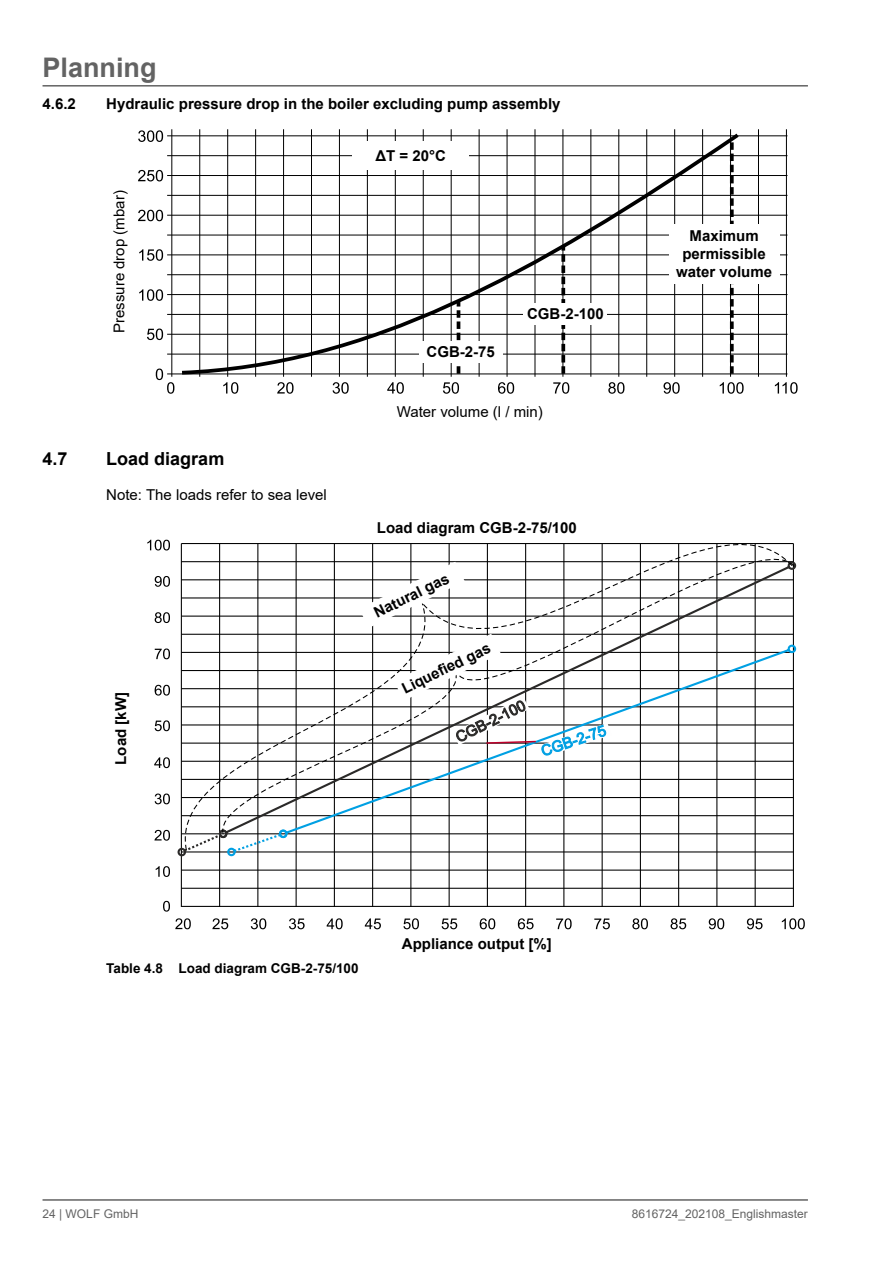
<style>
.page{position:relative;width:893px;height:1263px;background:#fff}
.page>*{position:absolute;margin:0;border:0;box-sizing:border-box;transform-origin:0 0}
.t1{font:700 27px "Arial";color:#636363}
.t2{font:700 18px "Arial";color:#000}
.t3{font:700 15px/18px "Arial";color:#000;text-align:center}
.t4{font:15px "Arial";color:#000}
.t5{font:700 13.5px "Arial";color:#000}
.t6{font:12px "Arial";color:#636363}
</style>
<div class="page">
<hr style="left:43px;top:85px;width:765px;height:2px;background:#636363">
<hr style="left:43px;top:1199px;width:765px;height:2px;background:#636363">
<hr style="left:167px;top:373px;width:620px;height:1px;background:#000">
<hr style="left:167px;top:354px;width:620px;height:1px;background:#000">
<hr style="left:167px;top:334px;width:620px;height:1px;background:#000">
<hr style="left:167px;top:314px;width:620px;height:1px;background:#000">
<hr style="left:167px;top:294px;width:620px;height:1px;background:#000">
<hr style="left:167px;top:274px;width:620px;height:1px;background:#000">
<hr style="left:167px;top:254px;width:620px;height:1px;background:#000">
<hr style="left:167px;top:235px;width:620px;height:1px;background:#000">
<hr style="left:167px;top:215px;width:620px;height:1px;background:#000">
<hr style="left:167px;top:195px;width:620px;height:1px;background:#000">
<hr style="left:167px;top:175px;width:620px;height:1px;background:#000">
<hr style="left:167px;top:155px;width:620px;height:1px;background:#000">
<hr style="left:167px;top:135px;width:620px;height:1px;background:#000">
<svg style="left:178px;top:130px;width:565px;height:247px"></svg>
<hr style="left:171px;top:129px;width:1px;height:248px;background:#000">
<hr style="left:227px;top:129px;width:1px;height:248px;background:#000">
<hr style="left:283px;top:129px;width:1px;height:248px;background:#000">
<hr style="left:339px;top:129px;width:1px;height:248px;background:#000">
<hr style="left:395px;top:129px;width:1px;height:248px;background:#000">
<hr style="left:451px;top:129px;width:1px;height:248px;background:#000">
<hr style="left:507px;top:129px;width:1px;height:248px;background:#000">
<hr style="left:562px;top:129px;width:1px;height:248px;background:#000">
<hr style="left:618px;top:129px;width:1px;height:248px;background:#000">
<hr style="left:199px;top:129px;width:1px;height:248px;background:#000">
<hr style="left:255px;top:129px;width:1px;height:248px;background:#000">
<hr style="left:311px;top:129px;width:1px;height:248px;background:#000">
<hr style="left:367px;top:129px;width:1px;height:248px;background:#000">
<hr style="left:423px;top:129px;width:1px;height:248px;background:#000">
<hr style="left:479px;top:129px;width:1px;height:248px;background:#000">
<hr style="left:534px;top:129px;width:1px;height:248px;background:#000">
<hr style="left:590px;top:129px;width:1px;height:248px;background:#000">
<hr style="left:646px;top:129px;width:1px;height:248px;background:#000">
<hr style="left:674px;top:129px;width:1px;height:248px;background:#000">
<hr style="left:702px;top:129px;width:1px;height:248px;background:#000">
<hr style="left:730px;top:129px;width:1px;height:248px;background:#000">
<hr style="left:758px;top:129px;width:1px;height:248px;background:#000">
<hr style="left:786px;top:129px;width:1px;height:248px;background:#000">
<svg style="left:147px;top:328px;width:16px;height:12px"></svg>
<svg style="left:139px;top:289px;width:24px;height:12px"></svg>
<svg style="left:139px;top:249px;width:24px;height:12px"></svg>
<svg style="left:138px;top:210px;width:25px;height:11px"></svg>
<svg style="left:138px;top:170px;width:25px;height:11px"></svg>
<svg style="left:138px;top:130px;width:25px;height:12px"></svg>
<svg style="left:156px;top:369px;width:18px;height:25px"></svg>
<svg style="left:223px;top:382px;width:15px;height:12px"></svg>
<svg style="left:277px;top:382px;width:17px;height:12px"></svg>
<svg style="left:333px;top:382px;width:16px;height:12px"></svg>
<svg style="left:387px;top:382px;width:17px;height:12px"></svg>
<svg style="left:443px;top:382px;width:16px;height:12px"></svg>
<svg style="left:498px;top:382px;width:16px;height:12px"></svg>
<svg style="left:553px;top:382px;width:16px;height:12px"></svg>
<svg style="left:608px;top:382px;width:16px;height:12px"></svg>
<svg style="left:663px;top:382px;width:17px;height:12px"></svg>
<svg style="left:720px;top:382px;width:24px;height:12px"></svg>
<svg style="left:775px;top:382px;width:23px;height:12px"></svg>
<svg style="left:457px;top:302px;width:3px;height:72px"></svg>
<svg style="left:561px;top:247px;width:4px;height:127px"></svg>
<svg style="left:730px;top:139px;width:4px;height:235px"></svg>
<div style="left:353px;top:141px;width:116px;height:29px;background:#fff"></div>
<div style="left:419px;top:341px;width:83px;height:22px;background:#fff"></div>
<div style="left:524px;top:303px;width:83px;height:22px;background:#fff"></div>
<div style="left:669px;top:224px;width:110px;height:60px;background:#fff"></div>
<hr style="left:181px;top:543px;width:1px;height:364px;background:#000">
<hr style="left:219px;top:543px;width:1px;height:364px;background:#000">
<hr style="left:257px;top:543px;width:1px;height:364px;background:#000">
<hr style="left:296px;top:543px;width:1px;height:364px;background:#000">
<hr style="left:334px;top:543px;width:1px;height:364px;background:#000">
<hr style="left:372px;top:543px;width:1px;height:364px;background:#000">
<hr style="left:410px;top:543px;width:1px;height:364px;background:#000">
<hr style="left:449px;top:543px;width:1px;height:364px;background:#000">
<hr style="left:487px;top:543px;width:1px;height:364px;background:#000">
<hr style="left:525px;top:543px;width:1px;height:364px;background:#000">
<hr style="left:563px;top:543px;width:1px;height:364px;background:#000">
<hr style="left:602px;top:543px;width:1px;height:364px;background:#000">
<hr style="left:640px;top:543px;width:1px;height:364px;background:#000">
<hr style="left:678px;top:543px;width:1px;height:364px;background:#000">
<hr style="left:716px;top:543px;width:1px;height:364px;background:#000">
<hr style="left:755px;top:543px;width:1px;height:364px;background:#000">
<hr style="left:793px;top:543px;width:1px;height:364px;background:#000">
<hr style="left:181px;top:906px;width:612px;height:1px;background:#000">
<hr style="left:181px;top:888px;width:612px;height:1px;background:#000">
<hr style="left:181px;top:869px;width:612px;height:2px;background:#000">
<hr style="left:181px;top:851px;width:612px;height:1px;background:#000">
<hr style="left:181px;top:597px;width:612px;height:1px;background:#000">
<hr style="left:181px;top:579px;width:612px;height:1px;background:#000">
<hr style="left:181px;top:561px;width:612px;height:1px;background:#000">
<hr style="left:181px;top:543px;width:612px;height:1px;background:#000">
<svg style="left:175px;top:918px;width:16px;height:11px"></svg>
<svg style="left:212px;top:918px;width:16px;height:11px"></svg>
<svg style="left:251px;top:918px;width:15px;height:11px"></svg>
<svg style="left:289px;top:918px;width:16px;height:11px"></svg>
<svg style="left:327px;top:918px;width:16px;height:11px"></svg>
<svg style="left:365px;top:918px;width:16px;height:11px"></svg>
<svg style="left:403px;top:918px;width:16px;height:11px"></svg>
<svg style="left:442px;top:918px;width:15px;height:11px"></svg>
<svg style="left:480px;top:918px;width:15px;height:11px"></svg>
<svg style="left:518px;top:918px;width:16px;height:11px"></svg>
<svg style="left:556px;top:918px;width:16px;height:11px"></svg>
<svg style="left:594px;top:918px;width:16px;height:11px"></svg>
<svg style="left:632px;top:918px;width:16px;height:11px"></svg>
<svg style="left:671px;top:918px;width:15px;height:11px"></svg>
<svg style="left:709px;top:918px;width:15px;height:11px"></svg>
<svg style="left:747px;top:918px;width:16px;height:11px"></svg>
<svg style="left:782px;top:918px;width:23px;height:11px"></svg>
<svg style="left:163px;top:901px;width:7px;height:11px"></svg>
<svg style="left:156px;top:866px;width:14px;height:11px"></svg>
<svg style="left:154px;top:830px;width:11px;height:11px"></svg>
<svg style="left:155px;top:793px;width:10px;height:11px"></svg>
<svg style="left:154px;top:757px;width:11px;height:11px"></svg>
<svg style="left:155px;top:720px;width:10px;height:11px"></svg>
<svg style="left:155px;top:685px;width:10px;height:11px"></svg>
<svg style="left:155px;top:648px;width:10px;height:11px"></svg>
<svg style="left:155px;top:612px;width:10px;height:11px"></svg>
<svg style="left:155px;top:576px;width:15px;height:11px"></svg>
<svg style="left:147px;top:540px;width:23px;height:10px"></svg>
<svg style="left:219px;top:561px;width:203px;height:41px"></svg>
<svg style="left:611px;top:721px;width:182px;height:117px"></svg>
<svg style="left:611px;top:543px;width:185px;height:178px"></svg>
<svg style="left:422px;top:543px;width:371px;height:157px"></svg>
<svg style="left:165px;top:602px;width:290px;height:249px"></svg>
<svg style="left:359px;top:562px;width:106px;height:66px"></svg>
<svg style="left:178px;top:634px;width:433px;height:222px"></svg>
<h1 class="t1" style="left:43px;top:48px;width:116px">Planning</h1>
<p class="t3" style="left:43px;top:95px;width:35px">4.6.2</p>
<p class="t3" style="left:106px;top:95px;width:456px">Hydraulic pressure drop in the boiler excluding pump assembly</p>
<p class="t4" style="left:109px;top:333px;width:144px;rotate:-90deg">Pressure drop (mbar)</p>
<p class="t2" style="left:43px;top:446px;width:27px">4.7</p>
<p class="t2" style="left:106px;top:446px;width:120px">Load diagram</p>
<p class="t4" style="left:106px;top:484px;width:222px">Note: The loads refer to sea level</p>
<p class="t3" style="left:112px;top:765px;width:74px;rotate:-90deg">Load [kW]</p>
<p class="t3" style="left:375px;top:147px;width:72px">ΔT = 20°C</p>
<p class="t3" style="left:427px;top:343px;width:70px">CGB-2-75</p>
<p class="t3" style="left:527px;top:305px;width:78px">CGB-2-100</p>
<p class="t4" style="left:397px;top:402px;width:148px">Water volume (l / min)</p>
<p class="t3" style="left:377px;top:518px;width:202px">Load diagram CGB-2-75/100</p>
<p class="t3" style="left:371px;top:605px;width:83px;rotate:-26deg">Natural gas</p>
<p class="t3" style="left:399px;top:681px;width:98px;rotate:-26deg">Liquefi ed gas</p>
<p class="t5" style="left:106px;top:958px;width:254px">Table 4.8 Load diagram CGB-2-75/100</p>
<p class="t3" style="left:402px;top:935px;width:151px">Appliance output [%]</p>
<p class="t3" style="left:676px;top:227px;width:97px">Maximum permissible water volume</p>
<p class="t6" style="left:43px;top:1205px;width:97px">24 | WOLF GmbH</p>
<p class="t6" style="left:632px;top:1205px;width:178px">8616724_202108_Englishmaster</p>
</div>
